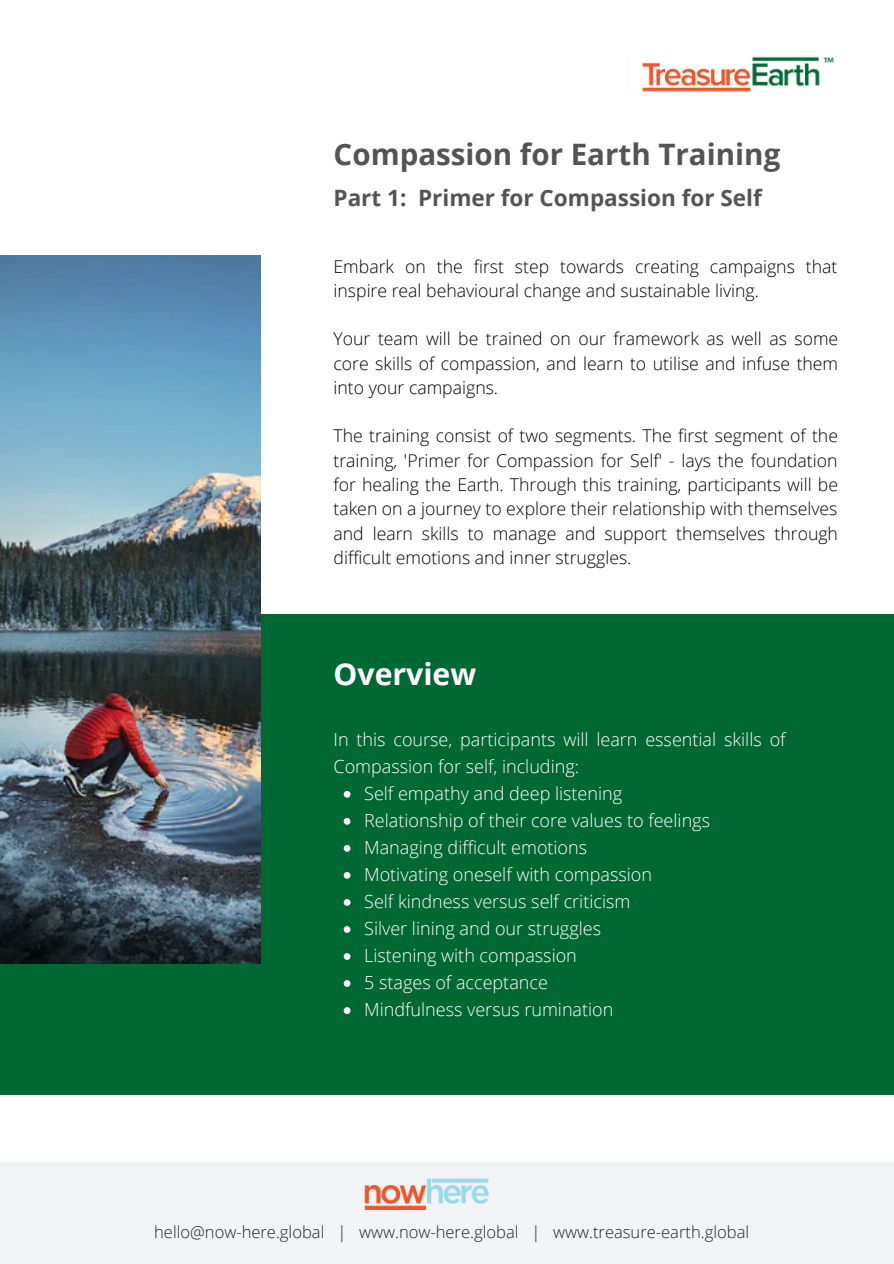
<style>
.page{position:relative;width:894px;height:1264px;background:#fff}
.page>*{position:absolute;margin:0;border:0;box-sizing:border-box;transform-origin:0 0}
.t1{font:700 30.15px "Open Sans";color:#fff}
.t2{font:700 29.55px "Open Sans";color:#545454}
.t3{font:700 22.5px "Open Sans";color:#545454}
.t4{font:300 18px/27px "Open Sans";color:#fff}
.t5{font:300 17.7px/24.3px "Open Sans";color:#000;text-align:justify}
.t6{font:300 16.5px "Open Sans";color:#222}
</style>
<div class="page">
<div style="left:0;top:614px;width:893px;height:480px;background:#006833"></div>
<svg style="left:343px;top:791px;width:7px;height:6px"></svg>
<svg style="left:343px;top:818px;width:7px;height:6px"></svg>
<svg style="left:343px;top:845px;width:7px;height:6px"></svg>
<svg style="left:343px;top:872px;width:7px;height:6px"></svg>
<svg style="left:343px;top:899px;width:7px;height:6px"></svg>
<svg style="left:343px;top:926px;width:7px;height:6px"></svg>
<svg style="left:343px;top:953px;width:7px;height:6px"></svg>
<svg style="left:343px;top:980px;width:7px;height:6px"></svg>
<svg style="left:343px;top:1007px;width:7px;height:6px"></svg>
<img style="left:0;top:256px;width:260px;height:707px">
<img style="left:627px;top:56px;width:207px;height:36px">
<div style="left:0;top:1161px;width:893px;height:102px;background:#f1f3f5"></div>
<img style="left:347px;top:1161px;width:158px;height:49px">
<p class="t2" style="left:333px;top:134px;width:448px">Compassion for Earth Training</p>
<p class="t3" style="left:333px;top:181px;width:429px">Part 1: Primer for Compassion for Self</p>
<p class="t5" style="left:333px;top:253px;width:505px">Embark on the first step towards creating campaigns that inspire real behavioural change and sustainable living.</p>
<p class="t5" style="left:333px;top:326px;width:506px">Your team will be trained on our framework as well as some core skills of compassion, and learn to utilise and infuse them into your campaigns.</p>
<p class="t5" style="left:333px;top:423px;width:506px">The training consist of two segments. The first segment of the training, 'Primer for Compassion for Self' - lays the foundation for healing the Earth. Through this training, participants will be taken on a journey to explore their relationship with themselves and learn skills to manage and support themselves through difficult emotions and inner struggles.</p>
<p class="t1" style="left:333px;top:652px;width:144px">Overview</p>
<p class="t4" style="left:333px;top:725px;width:453px">In this course, participants will learn essential skills of<br>Compassion for self, including:</p>
<p class="t4" style="left:364px;top:779px;width:259px">Self empathy and deep listening</p>
<p class="t4" style="left:364px;top:806px;width:347px">Relationship of their core values to feelings</p>
<p class="t4" style="left:364px;top:833px;width:224px">Managing difficult emotions</p>
<p class="t4" style="left:364px;top:860px;width:289px">Motivating oneself with compassion</p>
<p class="t4" style="left:364px;top:887px;width:267px">Self kindness versus self criticism</p>
<p class="t4" style="left:364px;top:914px;width:238px">Silver lining and our struggles</p>
<p class="t4" style="left:364px;top:941px;width:214px">Listening with compassion</p>
<p class="t4" style="left:364px;top:968px;width:185px">5 stages of acceptance</p>
<p class="t4" style="left:364px;top:995px;width:251px">Mindfulness versus rumination</p>
<p class="t6" style="left:154px;top:1220px;width:596px">hello@now-here.global | www.now-here.global | www.treasure-earth.global</p>
</div>
